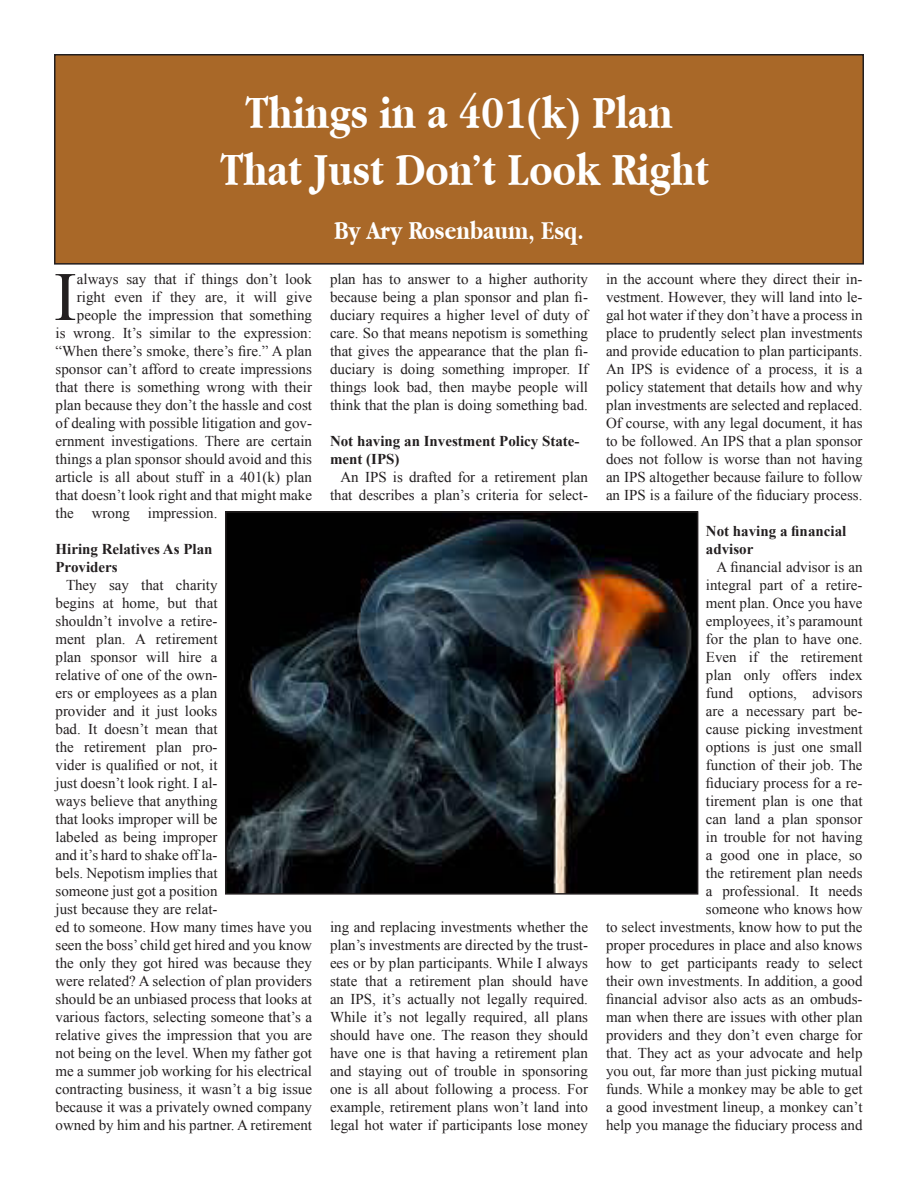
<style>
.page{position:relative;width:918px;height:1188px;background:#fff}
.page>*{position:absolute;margin:0;border:0;box-sizing:border-box;transform-origin:0 0}
.t1{font:69.3px "Times New Roman";color:#231f20}
.t2{font:700 48px "Apple Garamond";color:#fff}
.t3{font:700 27px "Apple Garamond";color:#fff}
.t4{font:15px/18px "Times New Roman";color:#231f20;text-align:justify}
.t5{font:700 15px/18px "Times New Roman";color:#231f20}
</style>
<div class="page">
<div style="left:55px;top:55px;width:808px;height:209px;background:#a96828"></div>
<div style="left:54px;top:54px;width:810px;height:211px;border:2px solid #231f20"></div>
<img style="left:228px;top:514px;width:467px;height:378px">
<div style="left:225px;top:511px;width:473px;height:384px;border:2px solid #231f20"></div>
<p class="t2" style="left:245px;top:86px;width:429px">Things in a 401(k) Plan</p>
<p class="t2" style="left:220px;top:143px;width:490px">That Just Don’t Look Right</p>
<p class="t3" style="left:334px;top:216px;width:251px">By Ary Rosenbaum, Esq.</p>
<p class="t1" style="left:54px;top:250px;width:25px">I</p>
<p class="t4" style="left:77px;top:270px;width:237px">always say that if things don’t look</p>
<p class="t4" style="left:77px;top:288px;width:237px">right even if they are, it will give</p>
<p class="t4" style="left:77px;top:306px;width:237px">people the impression that something</p>
<p class="t4" style="left:56px;top:324px;width:258px">is wrong. It’s similar to the expression:</p>
<p class="t4" style="left:56px;top:342px;width:258px">“When there’s smoke, there’s fire.” A plan</p>
<p class="t4" style="left:56px;top:360px;width:258px">sponsor can’t afford to create impressions</p>
<p class="t4" style="left:56px;top:378px;width:258px">that there is something wrong with their</p>
<p class="t4" style="left:56px;top:396px;width:258px">plan because they don’t the hassle and cost</p>
<p class="t4" style="left:56px;top:414px;width:258px">of dealing with possible litigation and gov-</p>
<p class="t4" style="left:56px;top:432px;width:258px">ernment investigations. There are certain</p>
<p class="t4" style="left:56px;top:450px;width:258px">things a plan sponsor should avoid and this</p>
<p class="t4" style="left:56px;top:468px;width:258px">article is all about stuff in a 401(k) plan</p>
<p class="t4" style="left:56px;top:486px;width:258px">that doesn’t look right and that might make</p>
<p class="t4" style="left:56px;top:504px;width:163px">the wrong impression.</p>
<p class="t5" style="left:56px;top:540px;width:159px">Hiring Relatives As Plan<br>Providers</p>
<p class="t4" style="left:56px;top:576px;width:258px;text-align:left;text-indent:10px">They say that charity<br>begins at home, but that<br>shouldn’t involve a retire-<br>ment plan. A retirement<br>plan sponsor will hire a<br>relative of one of the own-<br>ers or employees as a plan<br>provider and it just looks<br>bad. It doesn’t mean that<br>the retirement plan pro-<br>vider is qualified or not, it<br>just doesn’t look right. I al-<br>ways believe that anything<br>that looks improper will be<br>labeled as being improper<br>and it’s hard to shake off la-<br>bels. Nepotism implies that<br>someone just got a position<br>just because they are relat-<br>ed to someone. How many times have you seen the boss’ child get hired and you know the only they got hired was because they were related? A selection of plan providers should be an unbiased process that looks at various factors, selecting someone that’s a relative gives the impression that you are not being on the level. When my father got me a summer job working for his electrical contracting business, it wasn’t a big issue because it was a privately owned company owned by him and his partner. A retirement</p>
<p class="t4" style="left:330px;top:270px;width:260px">plan has to answer to a higher authority because being a plan sponsor and plan fi&shy;duciary requires a higher level of duty of care. So that means nepotism is something that gives the appearance that the plan fi&shy;duciary is doing something improper. If things look bad, then maybe people will think that the plan is doing something bad.</p>
<p class="t5" style="left:330px;top:432px;width:251px">Not having an Investment Policy State&shy;ment (IPS)</p>
<p class="t4" style="left:330px;top:468px;width:260px;text-align:right">An IPS is drafted for a retirement plan that describes a plan’s criteria for select-</p>
<p class="t4" style="left:330px;top:918px;width:260px">ing and replacing investments whether the plan’s investments are directed by the trust&shy;ees or by plan participants. While I always state that a retirement plan should have an IPS, it’s actually not legally required.<br>While it’s not legally required, all plans should have one. The reason they should have one is that having a retirement plan and staying out of trouble in sponsoring one is all about following a process. For example, retirement plans won’t land into legal hot water if participants lose money</p>
<p class="t4" style="left:606px;top:270px;width:258px">in the account where they direct their in&shy;vestment. However, they will land into le&shy;gal hot water if they don’t have a process in place to prudently select plan investments and provide education to plan participants.<br>An IPS is evidence of a process, it is a policy statement that details how and why plan investments are selected and replaced.<br>Of course, with any legal document, it has to be followed. An IPS that a plan sponsor does not follow is worse than not having an IPS altogether because failure to follow an IPS is a failure of the fiduciary process.</p>
<p class="t5" style="left:706px;top:522px;width:142px">Not having a financial advisor</p>
<p class="t4" style="left:606px;top:558px;width:258px;text-align:right">A financial advisor is an<br>integral part of a retire-<br>ment plan. Once you have<br>employees, it’s paramount<br>for the plan to have one.<br>Even if the retirement<br>plan only offers index<br>fund options, advisors<br>are a necessary part be-<br>cause picking investment<br>options is just one small<br>function of their job. The<br>fiduciary process for a re-<br>tirement plan is one that<br>can land a plan sponsor<br>in trouble for not having<br>a good one in place, so<br>the retirement plan needs<br>a professional. It needs<br>someone who knows how<br>to select investments, know how to put the proper procedures in place and also knows how to get participants ready to select their own investments. In addition, a good financial advisor also acts as an ombuds&shy;man when there are issues with other plan providers and they don’t even charge for that. They act as your advocate and help you out, far more than just picking mutual funds. While a monkey may be able to get a good investment lineup, a monkey can’t help you manage the fiduciary process and</p>
</div>
